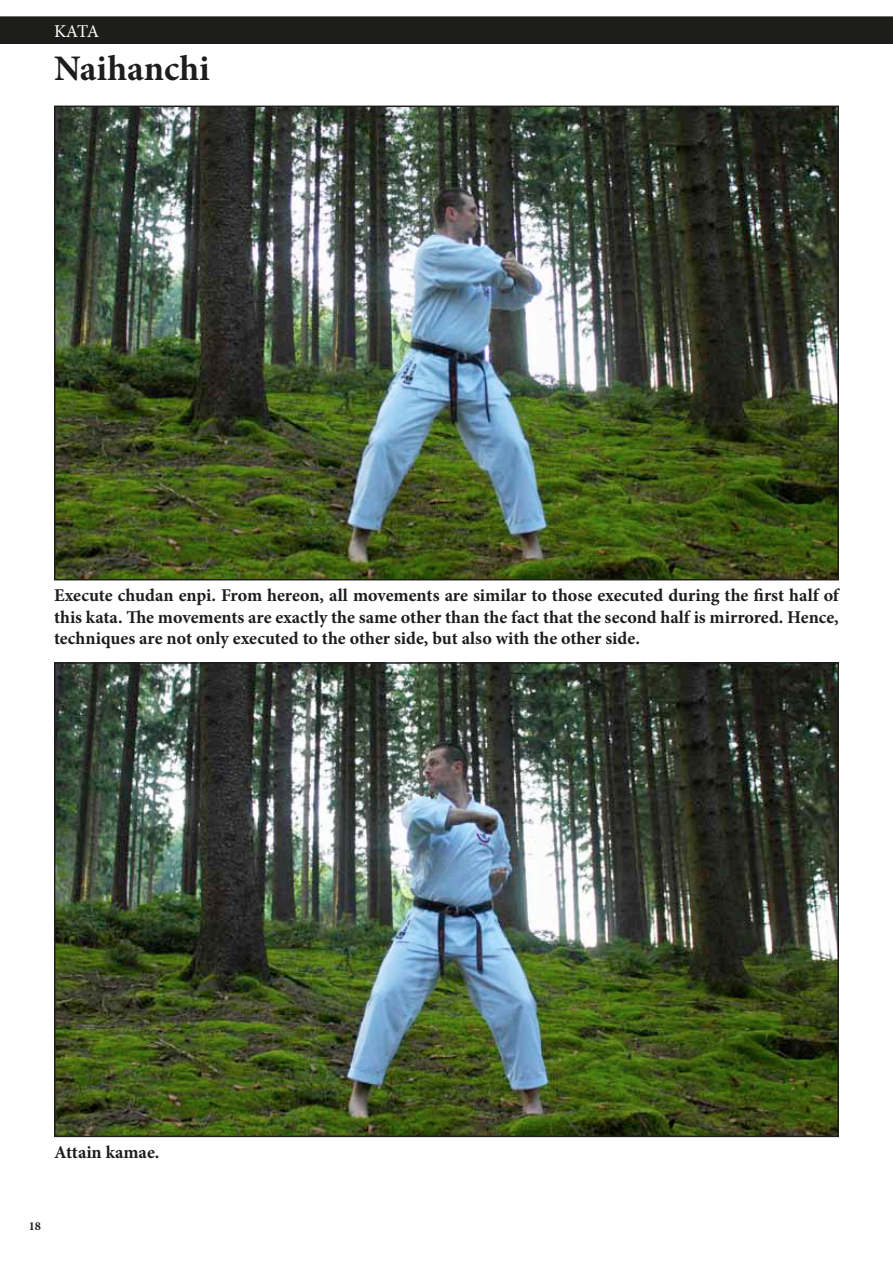
<style>
.page{position:relative;width:893px;height:1263px;background:#fff}
.page>*{position:absolute;margin:0;border:0;box-sizing:border-box;transform-origin:0 0}
.t1{font:700 36px "Minion Pro";color:#1d1d1b}
.t2{font:700 18px/21.6px "Minion Pro";color:#1d1d1b;text-align:justify}
.t3{font:18px "Minion Pro";color:#fff}
.t4{font:700 12.3px "Minion Pro";color:#1d1d1b}
</style>
<div class="page">
<div style="left:0;top:16px;width:893px;height:28px;background:#1d1d1b"></div>
<img style="left:57px;top:109px;width:779px;height:468px">
<div style="left:54px;top:106px;width:785px;height:474px;border:2px solid #1d1d1b"></div>
<img style="left:57px;top:665px;width:779px;height:469px">
<div style="left:54px;top:662px;width:785px;height:475px;border:2px solid #1d1d1b"></div>
<p class="t3" style="left:54px;top:19px;width:47px">KATA</p>
<h1 class="t1" style="left:54px;top:43px;width:157px">Naihanchi</h1>
<p class="t2" style="left:54px;top:584px;width:786px">Execute chudan enpi. From hereon, all movements are similar to those executed during the first half of this kata. The movements are exactly the same other than the fact that the second half is mirrored. Hence, techniques are not only executed to the other side, but also with the other side.</p>
<p class="t2" style="left:54px;top:1141px;width:107px">Attain kamae.</p>
<p class="t4" style="left:29px;top:1217px;width:14px">18</p>
</div>
